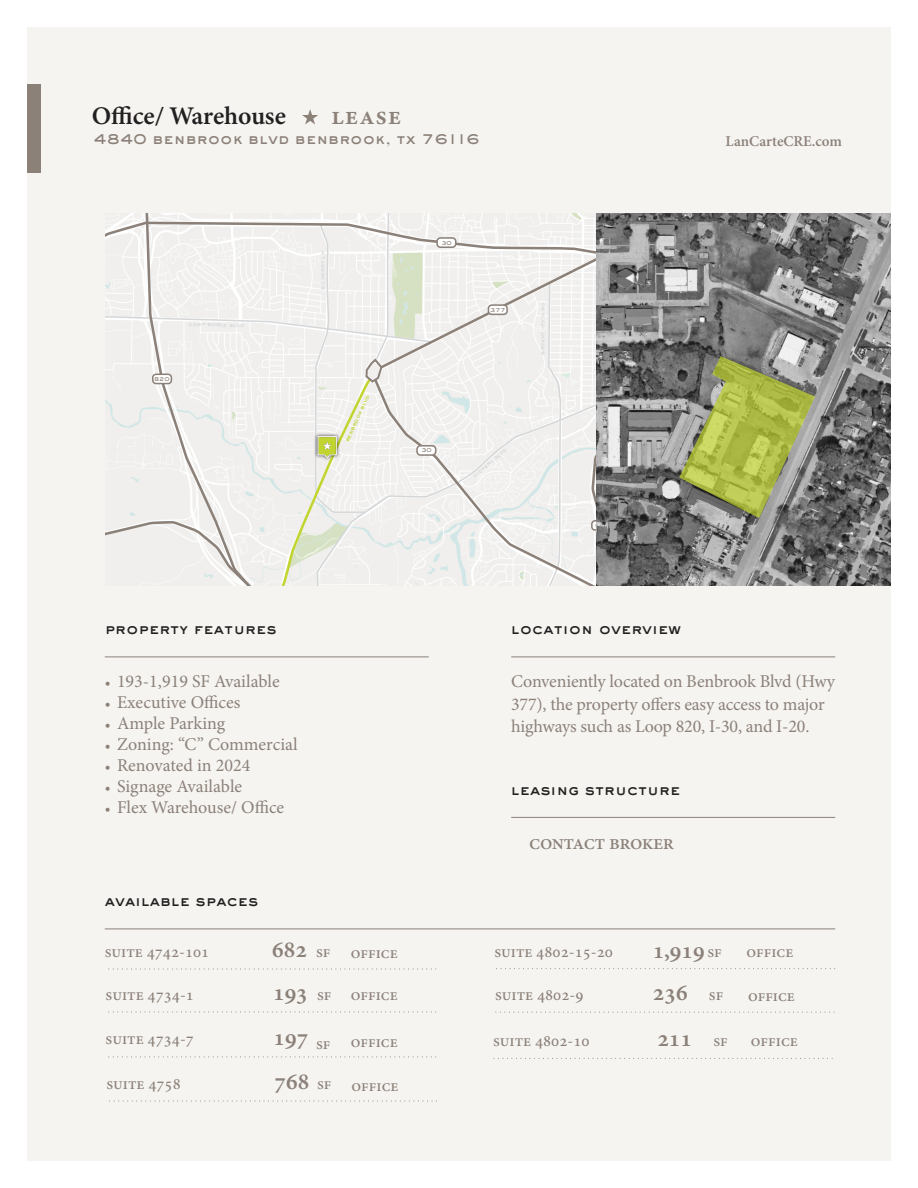
<style>
.page{position:relative;width:918px;height:1188px;background:#f5f4f1}
.page>*{position:absolute;margin:0;border:0;box-sizing:border-box;transform-origin:0 0}
.t1{font:25.5px "Minion Variable Concept";letter-spacing:-.005em;color:#231f20}
.t2{font:25.5px "Minion Variable Concept";letter-spacing:.07em;color:#8c8179}
.t3{font:600 24px "Minion Pro";letter-spacing:-.025em;color:#8c8179}
.t4{font:500 21px "Minion Pro";letter-spacing:-.025em;color:#8c8179}
.t5{font:18px/22.5px "Minion Pro";letter-spacing:-.01em;color:#8c8179}
.t6{font:500 16.5px "Minion Pro";color:#8c8179}
.t7{font:15px "Sackers Gothic Heavy AT";color:#231f20}
.t8{font:15px "Sackers Gothic Heavy AT";color:#8c8179}
.t9{font:600 15px "Minion Pro";color:#8c8179}
.t10{font:500 15px "Minion Pro";color:#8c8179}
.t11{font:5.85px "Sackers Gothic Heavy AT";color:#8c8179}
.t12{font:5.55px "Sackers Gothic Heavy AT";color:#c1d42f}
</style>
<div class="page">
<div style="left:0;top:0;width:27px;height:1188px;background:#fff"></div>
<div style="left:0;top:0;width:918px;height:27px;background:#fff"></div>
<div style="left:0;top:1161px;width:918px;height:27px;background:#fff"></div>
<div style="left:891px;top:0;width:27px;height:1188px;background:#fff"></div>
<div style="left:27px;top:84px;width:14px;height:89px;background:#8c8179"></div>
<svg style="left:302px;top:109px;width:16px;height:15px"></svg>
<hr style="left:105px;top:657px;width:324px;height:1px;background:#8c8179">
<hr style="left:105px;top:929px;width:730px;height:1px;background:#8c8179">
<hr style="left:511px;top:817px;width:324px;height:1px;background:#8c8179">
<hr style="left:511px;top:657px;width:324px;height:1px;background:#8c8179">
<svg style="left:109px;top:968px;width:327px;height:2px"></svg>
<svg style="left:109px;top:1011px;width:328px;height:1px"></svg>
<svg style="left:109px;top:1056px;width:328px;height:1px"></svg>
<svg style="left:496px;top:968px;width:340px;height:1px"></svg>
<svg style="left:496px;top:1012px;width:339px;height:1px"></svg>
<img style="left:596px;top:213px;width:295px;height:373px">
<svg style="left:106px;top:213px;width:490px;height:373px"></svg>
<svg style="left:679px;top:356px;width:136px;height:162px;background:#9ea667"></svg>
<svg style="left:494px;top:1058px;width:339px;height:1px"></svg>
<svg style="left:113px;top:1100px;width:324px;height:2px"></svg>
<p class="t1" style="left:92px;top:98px;width:196px">Office/ Warehouse</p>
<p class="t2" style="left:331px;top:98px;width:71px">lease</p>
<p class="t8" style="left:94px;top:128px;width:388px">4840 benbrook blvd benbrook, tx 76116</p>
<p class="t11" style="left:154px;top:375px;width:17px">820</p>
<p class="t12" style="left:343px;top:440px;width:53px;rotate:-66deg">benbrook blvd</p>
<p class="t11" style="left:441px;top:238px;width:12px">30</p>
<p class="t11" style="left:490px;top:306px;width:17px">377</p>
<p class="t11" style="left:421px;top:446px;width:12px">30</p>
<p class="t9" style="left:726px;top:130px;width:118px">LanCarteCRE.com</p>
<p class="t7" style="left:105px;top:619px;width:173px">property features</p>
<p class="t5" style="left:117px;top:670px;width:164px">193-1,919 SF Available</p>
<p class="t5" style="left:117px;top:691px;width:125px">Executive Offices</p>
<p class="t5" style="left:117px;top:712px;width:110px">Ample Parking</p>
<p class="t5" style="left:117px;top:733px;width:182px">Zoning: “C” Commercial</p>
<p class="t5" style="left:117px;top:754px;width:135px">Renovated in 2024</p>
<p class="t5" style="left:117px;top:775px;width:127px">Signage Available</p>
<p class="t5" style="left:117px;top:796px;width:169px">Flex Warehouse/ Office</p>
<p class="t10" style="left:105px;top:672px;width:7px">•</p>
<p class="t10" style="left:105px;top:693px;width:7px">•</p>
<p class="t10" style="left:105px;top:714px;width:7px">•</p>
<p class="t10" style="left:105px;top:735px;width:7px">•</p>
<p class="t10" style="left:105px;top:756px;width:7px">•</p>
<p class="t10" style="left:105px;top:777px;width:7px">•</p>
<p class="t10" style="left:105px;top:798px;width:7px">•</p>
<p class="t7" style="left:105px;top:891px;width:155px">available spaces</p>
<p class="t7" style="left:511px;top:619px;width:171px">location overview</p>
<p class="t5" style="left:511px;top:671px;width:325px">Conveniently located on Benbrook Blvd (Hwy<br>377), the property offers easy access to major highways such as Loop 820, I-30, and I-20.</p>
<p class="t7" style="left:511px;top:779px;width:171px">leasing structure</p>
<p class="t4" style="left:529px;top:828px;width:147px">contact broker</p>
<p class="t6" style="left:105px;top:941px;width:106px">suite 4742-101</p>
<p class="t3" style="left:272px;top:933px;width:37px">682</p>
<p class="t6" style="left:316px;top:941px;width:16px">sf</p>
<p class="t3" style="left:653px;top:933px;width:54px">1,919</p>
<p class="t6" style="left:494px;top:941px;width:120px">suite 4802-15-20</p>
<p class="t6" style="left:707px;top:941px;width:16px">sf</p>
<p class="t6" style="left:351px;top:941px;width:49px">office</p>
<p class="t6" style="left:747px;top:941px;width:49px">office</p>
<p class="t6" style="left:351px;top:983px;width:49px">office</p>
<p class="t6" style="left:351px;top:1030px;width:49px">office</p>
<p class="t6" style="left:493px;top:1029px;width:98px">SUITE 4802-10</p>
<p class="t3" style="left:657px;top:1022px;width:37px">211</p>
<p class="t6" style="left:713px;top:1029px;width:16px">sf</p>
<p class="t6" style="left:751px;top:1029px;width:49px">office</p>
<p class="t6" style="left:106px;top:983px;width:90px">suite 4734-1</p>
<p class="t3" style="left:273px;top:976px;width:37px">193</p>
<p class="t6" style="left:317px;top:983px;width:16px">sf</p>
<p class="t6" style="left:495px;top:983px;width:90px">SUITE 4802-9</p>
<p class="t3" style="left:653px;top:976px;width:37px">236</p>
<p class="t6" style="left:709px;top:983px;width:16px">sf</p>
<p class="t6" style="left:748px;top:985px;width:49px">office</p>
<p class="t3" style="left:273px;top:1021px;width:37px">197</p>
<p class="t6" style="left:106px;top:1028px;width:90px">suite 4734-7</p>
<p class="t6" style="left:316px;top:1032px;width:16px">sf</p>
<p class="t6" style="left:106px;top:1072px;width:76px">suite 4758</p>
<p class="t3" style="left:274px;top:1065px;width:37px">768</p>
<p class="t6" style="left:317px;top:1072px;width:16px">sf</p>
<p class="t6" style="left:352px;top:1075px;width:49px">office</p>
</div>
